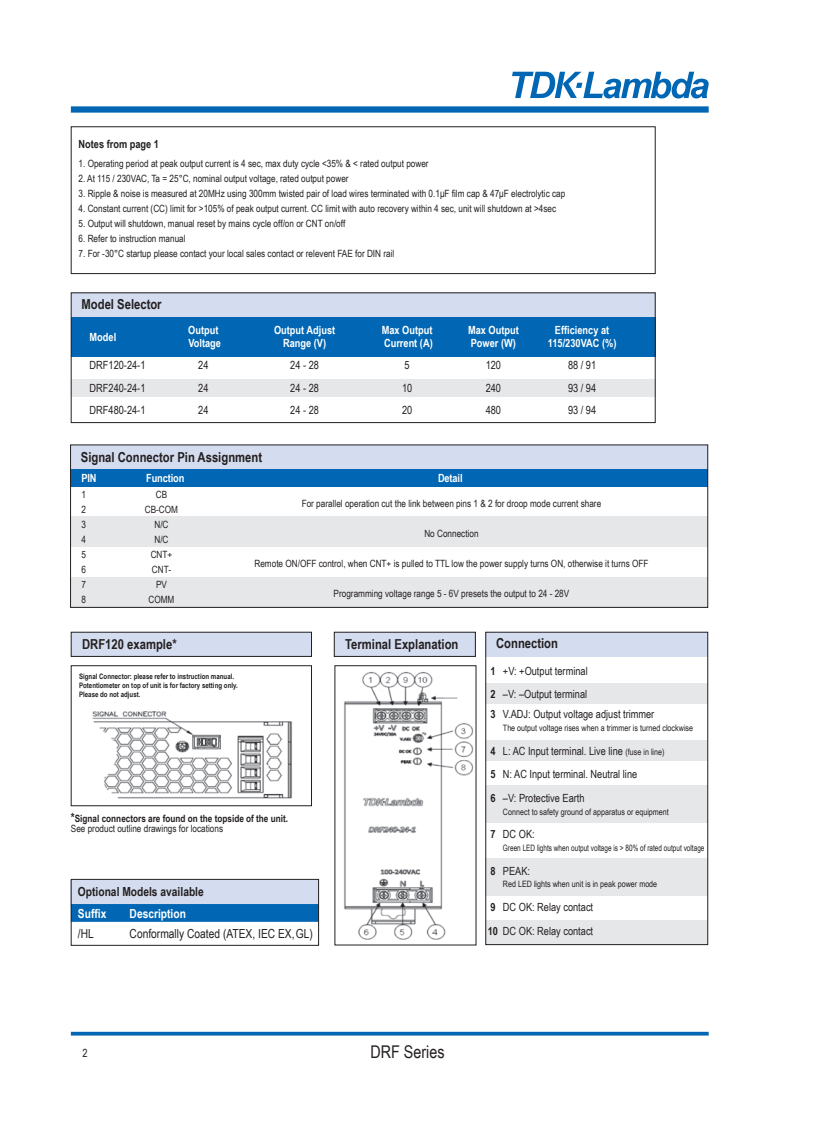
<style>
.page{position:relative;width:815px;height:1124px;background:#fff}
.page>*{position:absolute;margin:0;border:0;box-sizing:border-box;transform-origin:0 0}
.t1{font:17.5px "Arial Narrow";color:#231f20}
.t2{font:700 13.75px "Arial Narrow";color:#231f20}
.t3{font:12.5px "Arial Narrow";color:#231f20}
.t4{font:700 12.5px "Arial Narrow";color:#231f20}
.t5{font:700 12.5px "Arial Narrow";color:#fff}
.t6{font:11.25px "Arial Narrow";color:#231f20}
.t7{font:700 11.25px "Arial Narrow";color:#fff}
.t8{font:700 11.25px "Arial Narrow";color:#231f20}
.t9{font:10px "Arial Narrow";color:#231f20}
.t10{font:700 10px "Arial Narrow";color:#231f20}
.t11{font:8.75px "Arial Narrow";color:#231f20}
.t12{font:8.75px "Arial Narrow";color:#231f20;scale:.9 1}
.t13{font:700 7.5px "Arial Narrow";color:#231f20}
.s1{font-weight:700}
.s2{font-size:8.75px}
.s3{font-size:12.5px}
</style>
<div class="page">
<svg style="left:71px;top:1031px;width:638px;height:4px;background:#3484c2"></svg>
<div style="left:71px;top:106px;width:638px;height:7px;background:#0166b3"></div>
<svg style="left:512px;top:72px;width:197px;height:26px"></svg>
<div style="left:71px;top:292px;width:585px;height:25px;background:#d4ddef"></div>
<div style="left:71px;top:317px;width:585px;height:39px;background:#0166b3"></div>
<div style="left:71px;top:379px;width:585px;height:18px;background:#e6e7e9"></div>
<div style="left:71px;top:292px;width:585px;height:131px;border:1px solid #231f20"></div>
<div style="left:71px;top:879px;width:248px;height:25px;background:#d4ddef"></div>
<div style="left:71px;top:903px;width:248px;height:18px;background:#0166b3;border:1px solid #0166b3"></div>
<div style="left:71px;top:878px;width:248px;height:67px;border:1px solid #231f20"></div>
<div style="left:71px;top:126px;width:585px;height:148px;border:1px solid #231f20"></div>
<div style="left:70px;top:444px;width:638px;height:25px;background:#d4ddef"></div>
<div style="left:70px;top:469px;width:638px;height:18px;background:#0166b3"></div>
<div style="left:70px;top:516px;width:638px;height:31px;background:#e6e7e9"></div>
<div style="left:70px;top:577px;width:638px;height:30px;background:#e6e7e9"></div>
<div style="left:71px;top:632px;width:240px;height:24px;background:#d4ddef"></div>
<div style="left:71px;top:631px;width:241px;height:25px;border:1px solid #231f20"></div>
<img style="left:92px;top:711px;width:200px;height:88px">
<div style="left:71px;top:665px;width:241px;height:141px;border:1px solid #231f20"></div>
<img style="left:344px;top:672px;width:130px;height:268px">
<div style="left:334px;top:632px;width:141px;height:24px;background:#d4ddef"></div>
<div style="left:334px;top:631px;width:142px;height:25px;border:1px solid #231f20"></div>
<div style="left:485px;top:631px;width:223px;height:25px;background:#d4ddef"></div>
<div style="left:485px;top:683px;width:223px;height:20px;background:#e6e7e9"></div>
<div style="left:485px;top:740px;width:223px;height:20px;background:#e6e7e9"></div>
<div style="left:485px;top:920px;width:223px;height:24px;background:#e6e7e9"></div>
<div style="left:485px;top:858px;width:223px;height:37px;background:#e6e7e9"></div>
<div style="left:485px;top:785px;width:223px;height:37px;background:#e6e7e9"></div>
<div style="left:485px;top:631px;width:223px;height:313px;border:1px solid #231f20"></div>
<p class="t8" style="left:79px;top:135px;width:82px">Notes from page 1</p>
<p class="t9" style="left:79px;top:156px;width:352px">1. Operating period at peak output current is 4 sec, max duty cycle &lt;35% &amp; &lt; rated output power</p>
<p class="t9" style="left:79px;top:171px;width:272px">2. At 115 / 230VAC, Ta = 25°C, nominal output voltage, rated output power</p>
<p class="t9" style="left:79px;top:186px;width:488px">3. Ripple &amp; noise is measured at 20MHz using 300mm twisted pair of load wires terminated with 0.1μF film cap &amp; 47μF electrolytic cap</p>
<p class="t9" style="left:79px;top:201px;width:479px">4. Constant current (CC) limit for &gt;105% of peak output current. CC limit with auto recovery within 4 sec, unit will shutdown at &gt;4sec</p>
<p class="t9" style="left:79px;top:216px;width:268px">5. Output will shutdown, manual reset by mains cycle off/on or CNT on/off</p>
<p class="t9" style="left:79px;top:231px;width:109px">6. Refer to instruction manual</p>
<p class="t9" style="left:79px;top:246px;width:317px">7. For -30°C startup please contact your local sales contact or relevent FAE for DIN rail</p>
<p class="t2" style="left:81px;top:293px;width:82px">Model Selector</p>
<p class="t7" style="left:90px;top:328px;width:28px">Model</p>
<p class="t7" style="left:188px;top:322px;width:32px">Output</p>
<p class="t7" style="left:274px;top:322px;width:63px">Output Adjust</p>
<p class="t7" style="left:382px;top:322px;width:52px">Max Output</p>
<p class="t7" style="left:468px;top:322px;width:52px">Max Output</p>
<p class="t7" style="left:555px;top:322px;width:56px">Efficiency at</p>
<p class="t7" style="left:188px;top:334px;width:34px">Voltage</p>
<p class="t7" style="left:283px;top:334px;width:45px">Range (V)</p>
<p class="t7" style="left:384px;top:334px;width:50px">Current (A)</p>
<p class="t7" style="left:471px;top:334px;width:47px">Power (W)</p>
<p class="t7" style="left:548px;top:334px;width:70px">115/230VAC (%)</p>
<p class="t6" style="left:90px;top:357px;width:57px">DRF120-24-1</p>
<p class="t6" style="left:198px;top:357px;width:12px">24</p>
<p class="t6" style="left:290px;top:357px;width:30px">24 - 28</p>
<p class="t6" style="left:405px;top:357px;width:7px">5</p>
<p class="t6" style="left:486px;top:357px;width:17px">120</p>
<p class="t6" style="left:568px;top:357px;width:30px">88 / 91</p>
<p class="t6" style="left:90px;top:379px;width:57px">DRF240-24-1</p>
<p class="t6" style="left:198px;top:379px;width:12px">24</p>
<p class="t6" style="left:290px;top:379px;width:30px">24 - 28</p>
<p class="t6" style="left:402px;top:379px;width:12px">10</p>
<p class="t6" style="left:486px;top:379px;width:17px">240</p>
<p class="t6" style="left:568px;top:379px;width:30px">93 / 94</p>
<p class="t6" style="left:90px;top:402px;width:57px">DRF480-24-1</p>
<p class="t6" style="left:198px;top:402px;width:12px">24</p>
<p class="t6" style="left:290px;top:402px;width:30px">24 - 28</p>
<p class="t6" style="left:402px;top:402px;width:12px">20</p>
<p class="t6" style="left:486px;top:402px;width:17px">480</p>
<p class="t6" style="left:568px;top:402px;width:30px">93 / 94</p>
<p class="t2" style="left:81px;top:447px;width:183px">Signal Connector Pin Assignment</p>
<p class="t7" style="left:81px;top:469px;width:17px">PIN</p>
<p class="t7" style="left:146px;top:469px;width:40px">Function</p>
<p class="t7" style="left:438px;top:469px;width:26px">Detail</p>
<p class="t9" style="left:81px;top:487px;width:6px">1</p>
<p class="t9" style="left:156px;top:487px;width:13px">CB</p>
<p class="t9" style="left:302px;top:496px;width:301px">For parallel operation cut the link between pins 1 &amp; 2 for droop mode current share</p>
<p class="t9" style="left:81px;top:502px;width:6px">2</p>
<p class="t9" style="left:145px;top:502px;width:35px">CB-COM</p>
<p class="t9" style="left:81px;top:517px;width:6px">3</p>
<p class="t9" style="left:154px;top:517px;width:16px">N/C</p>
<p class="t9" style="left:424px;top:526px;width:56px">No Connection</p>
<p class="t9" style="left:81px;top:532px;width:6px">4</p>
<p class="t9" style="left:154px;top:532px;width:16px">N/C</p>
<p class="t9" style="left:81px;top:547px;width:6px">5</p>
<p class="t9" style="left:151px;top:547px;width:23px">CNT+</p>
<p class="t9" style="left:254px;top:556px;width:396px">Remote ON/OFF control, when CNT+ is pulled to TTL low the power supply turns ON, otherwise it turns OFF</p>
<p class="t9" style="left:81px;top:562px;width:6px">6</p>
<p class="t9" style="left:152px;top:562px;width:21px">CNT-</p>
<p class="t9" style="left:81px;top:577px;width:6px">7</p>
<p class="t9" style="left:156px;top:577px;width:12px">PV</p>
<p class="t9" style="left:334px;top:586px;width:237px">Programming voltage range 5 - 6V presets the output to 24 - 28V</p>
<p class="t9" style="left:81px;top:592px;width:6px">8</p>
<p class="t9" style="left:149px;top:592px;width:27px">COMM</p>
<p class="t2" style="left:82px;top:633px;width:96px">DRF120 example*</p>
<p class="t2" style="left:345px;top:633px;width:115px">Terminal Explanation</p>
<p class="t2" style="left:496px;top:632px;width:64px">Connection</p>
<p class="t6" style="left:490px;top:662px;width:99px"><span class="s1">1</span> +V: +Output terminal</p>
<p class="t6" style="left:490px;top:686px;width:98px"><span class="s1">2</span> –V: –Output terminal</p>
<p class="t6" style="left:490px;top:706px;width:165px"><span class="s1">3</span> V.ADJ: Output voltage adjust trimmer</p>
<p class="t11" style="left:503px;top:721px;width:192px">The output voltage rises when a trimmer is turned clockwise</p>
<p class="t6" style="left:490px;top:742px;width:176px"><span class="s1">4</span> L: AC Input terminal. Live line <span class="s2">(fuse in line)</span></p>
<p class="t6" style="left:490px;top:766px;width:148px"><span class="s1">5</span> N: AC Input terminal. Neutral line</p>
<p class="t6" style="left:490px;top:789px;width:96px"><span class="s1">6</span> –V: Protective Earth</p>
<p class="t11" style="left:503px;top:805px;width:167px">Connect to safety ground of apparatus or equipment</p>
<p class="t6" style="left:490px;top:826px;width:46px"><span class="s1">7</span> DC OK:</p>
<p class="t12" style="left:503px;top:841px;width:225px">Green LED lights when output voltage is &gt; 80% of rated output voltage</p>
<p class="t6" style="left:490px;top:862px;width:41px"><span class="s1">8</span> PEAK:</p>
<p class="t11" style="left:503px;top:877px;width:156px">Red LED lights when unit is in peak power mode</p>
<p class="t6" style="left:490px;top:898px;width:104px"><span class="s1">9</span> DC OK: Relay contact</p>
<p class="t6" style="left:488px;top:922px;width:107px"><span class="s1">10</span> DC OK: Relay contact</p>
<p class="t13" style="left:79px;top:670px;width:157px">Signal Connector: please refer to instruction manual.</p>
<p class="t13" style="left:79px;top:679px;width:160px">Potentiometer on top of unit is for factory setting only.</p>
<p class="t13" style="left:79px;top:688px;width:63px">Please do not adjust.</p>
<p class="t10" style="left:71px;top:810px;width:219px"><span class="s3">*</span>Signal connectors are found on the topside of the unit.</p>
<p class="t9" style="left:71px;top:821px;width:154px">See product outline drawings for locations</p>
<p class="t4" style="left:78px;top:882px;width:127px">Optional Models available</p>
<p class="t5" style="left:78px;top:903px;width:30px">Suffix</p>
<p class="t5" style="left:130px;top:903px;width:58px">Description</p>
<p class="t3" style="left:78px;top:924px;width:17px">/HL</p>
<p class="t3" style="left:130px;top:924px;width:185px">Conformally Coated (ATEX, IEC EX,GL)</p>
<p class="t6" style="left:82px;top:1044px;width:7px">2</p>
<p class="t1" style="left:370px;top:1039px;width:76px">DRF Series</p>
</div>
